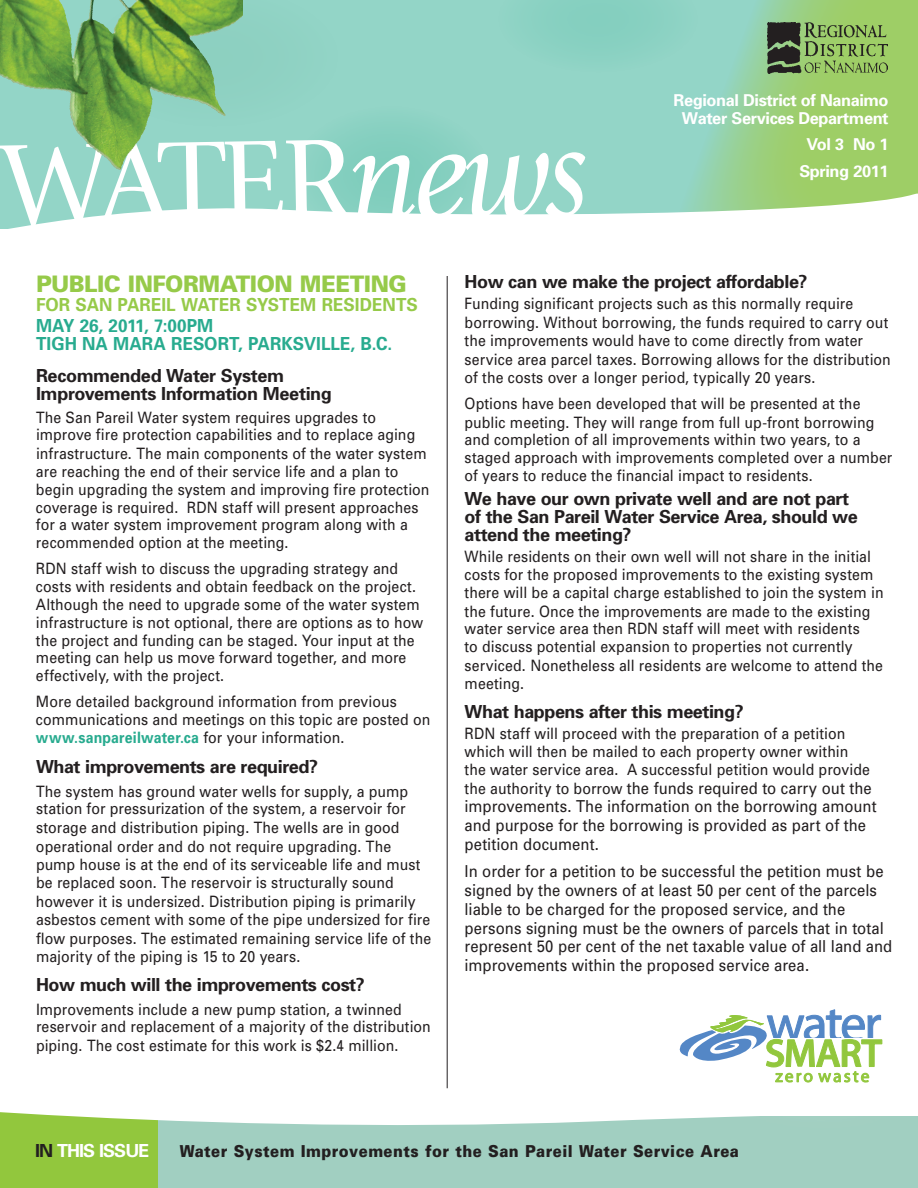
<style>
.page{position:relative;width:918px;height:1188px;background:#fff}
.page>*{position:absolute;margin:0;border:0;box-sizing:border-box;transform-origin:0 0}
.t1{font:italic 135px "Giovanni";color:#fff;scale:.96 1}
.t2{font:121.5px "Giovanni";color:#fff;scale:.96 1}
.t3{font:900 22.8px "Univers";letter-spacing:-.02em;color:#96ca49;scale:.96 1}
.t4{font:700 18px/18px "Univers";letter-spacing:-.025em;color:#231f20}
.t5{font:700 18px/18px "Univers";letter-spacing:.005em;color:#28ab8f;scale:.95 1}
.t6{font:700 18px "Univers";color:#96ca49;scale:.95 1}
.t7{font:700 18px "Univers";letter-spacing:-.05em;color:#fff}
.t8{font:16.5px/18.8px "Univers";letter-spacing:.005em;color:#231f20;scale:.9 1}
.t9{font:900 16.5px "Univers";letter-spacing:.03em;color:#231f20;scale:.9 1}
.t10{font:700 16.35px/18px "Univers";letter-spacing:-.025em;color:#fff;text-align:center}
.t11{font:15.6px/18.3px "Univers";letter-spacing:.005em;color:#231f20;scale:.9 1}
.s1{font-weight:700;color:#28ab8f}
.s2{font-size:15.6px}
.s3{color:#231f20}
</style>
<div class="page">
<div style="left:54px;top:1116px;width:864px;height:72px;background:#a1cfc1"></div>
<div style="left:0;top:1088px;width:158px;height:100px;background:#92c73d"></div>
<svg style="left:0;top:1001px;width:625px;height:124px"></svg>
<svg style="left:0;top:0;width:662px;height:175px;background:#8dcdb2"></svg>
<svg style="left:662px;top:0;width:256px;height:175px;background:#99d08c"></svg>
<div style="left:497px;top:0;width:203px;height:73px;background:#8cd2c3"></div>
<svg style="left:91px;top:0;width:248px;height:127px;background:#82bd8a"></svg>
<div style="left:292px;top:106px;width:199px;height:137px;background:#88d1c1;border-radius:50%"></div>
<svg style="left:0;top:175px;width:918px;height:235px"></svg>
<img style="left:767px;top:22px;width:121px;height:52px">
<img style="left:78px;top:0;width:58px;height:35px">
<svg style="left:625px;top:1048px;width:243px;height:73px"></svg>
<svg style="left:680px;top:1009px;width:203px;height:73px"></svg>
<hr style="left:447px;top:276px;width:1px;height:812px;background:#231f20">
<h2 class="t2" style="left:0;top:118px;width:367px;rotate:-1deg">water</h2>
<h1 class="t1" style="left:348px;top:101px;width:252px;rotate:-1deg">news</h1>
<p class="t10" style="left:674px;top:90px;width:217px">Regional District of Nanaimo<br>Water Services Department</p>
<p class="t10" style="left:807px;top:135px;width:84px">Vol 3 No 1</p>
<p class="t10" style="left:799px;top:162px;width:91px">Spring 2011</p>
<h3 class="t3" style="left:36px;top:269px;width:388px">PUBLIC Information MEETING</h3>
<p class="t6" style="left:36px;top:293px;width:329px">for San Pareil Water Syst em Resid</p>
<p class="t6" style="left:372px;top:293px;width:16px">ents</p>
<p class="t5" style="left:36px;top:316px;width:275px">May 26, 2011, 7:00pm<br>Tigh Na Mara Resort, Parksvi</p>
<p class="t5" style="left:321px;top:334px;width:77px">lle, B.C.</p>
<p class="t4" style="left:36px;top:366px;width:297px">Recommended Water System<br>Improvements Information Meeting</p>
<p class="t11" style="left:36px;top:408px;width:439px">The San Pareil Water system requires upgrades to improve fire protection capabilities and to replace aging infrastructure. The main components of the water system are reaching the end of their service life and a plan to begin upgrading the system and improving fire protection coverage is required. RDN staff will present approaches for a water system improvement program along with a recommended option at the meeting.</p>
<p class="t11" style="left:36px;top:560px;width:432px;line-height:17.9px">RDN staff wish to discuss the upgrading strategy and costs with residents and obtain feedback on the project.<br>Although the need to upgrade some of the water system infrastructure is not optional, there are options as to how the project and funding can be staged. Your input at the meeting can help us move forward together, and more effectively, with the project.</p>
<p class="t11" style="left:36px;top:693px;width:440px;line-height:17.9px">More detailed background information from previous communications and meetings on this topic are posted on <span class="s1">www.sanpareilwater.ca</span> for your information.</p>
<p class="t4" style="left:36px;top:757px;width:284px">What improvements are required?</p>
<p class="t11" style="left:36px;top:782px;width:441px">The system has ground water wells for supply, a pump station for pressurization of the system, a reservoir for storage and distribution piping. The wells are in good operational order and do not require upgrading. The pump house is at the end of its serviceable life and must be replaced soon. The reservoir is structurally sound however it is undersized. Distribution piping is primarily asbestos cement with some of the pipe undersized for fire flow purposes. The estimated remaining service life of the majority of the piping is 15 to 20 years.</p>
<p class="t4" style="left:36px;top:975px;width:330px">How much will the improvements cost?</p>
<p class="t11" style="left:36px;top:1000px;width:440px">Improvements include a new pump station, a twinned reservoir and replacement of a majority of the distribution piping. The cost estimate for this work is $2.4 million.</p>
<p class="t4" style="left:465px;top:272px;width:345px">How can we make the project affordable?</p>
<p class="t11" style="left:465px;top:295px;width:475px">Funding significant projects such as this normally require borrowing. Without borrowing, the funds required to carry out the improvements would have to come directly from water service area parcel taxes. Borrowing allows for the distribution of the costs over a longer period, typically 20 years.</p>
<p class="t11" style="left:465px;top:394px;width:477px">Options have been developed that will be presented at the public meeting. They will range from full up-front borrowing and completion of all improvements within two years, to a staged approach with improvements completed over a number of years to reduce the financial impact to residents.</p>
<p class="t4" style="left:465px;top:489px;width:395px">We have our own private well and are not part of the San Pareil Water Service Area, should we attend the meeting?</p>
<p class="t11" style="left:465px;top:547px;width:467px">While residents on their own well will not share in the initial costs for the proposed improvements to the existing system there will be a capital charge established to join the system in the future. Once the improvements are made to the existing water service area then RDN staff will meet with residents<br>to discuss potential expansion to properties not currently serviced. Nonetheless all residents are welcome to attend the meeting.</p>
<p class="t4" style="left:465px;top:702px;width:281px">What happens after this meeting?</p>
<p class="t11" style="left:465px;top:725px;width:452px;line-height:17.9px">RDN staff will proceed with the preparation of a petition which will then be mailed to each property owner within the water service area. A successful petition would provide</p>
<p class="t8" style="left:465px;top:778px;width:459px"><span class="s2">the authority to borrow</span> the funds required to carry out the improvements. The information on the borrowing amount and purpose for the borrowing is provided as part of the petition document.</p>
<p class="t8" style="left:465px;top:862px;width:477px">In order for a petition to be successful the petition must be signed by the owners of at least 50 per cent of the parcels liable to be charged for the proposed service, and the persons signing must be the owners of parcels that in total represent 50 per cent of the net taxable value of all land and improvements within the proposed service area.</p>
<p class="t7" style="left:35px;top:1139px;width:116px"><span class="s3">In</span> This Issue</p>
<p class="t9" style="left:180px;top:1140px;width:623px">Water System Improvements for the San Pareil Water Service Area</p>
</div>
